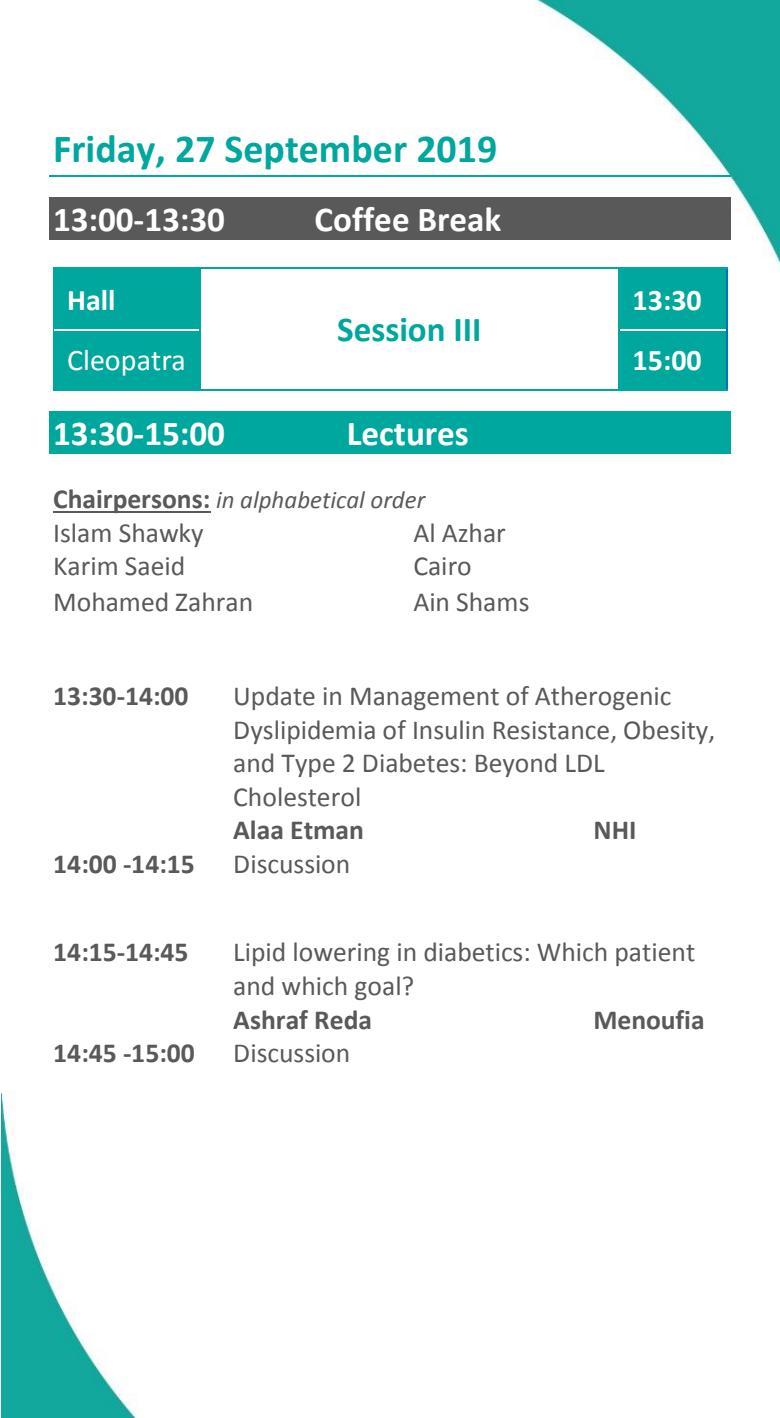
<style>
.page{position:relative;width:780px;height:1418px;background:#fff}
.page>*{position:absolute;margin:0;border:0;box-sizing:border-box;transform-origin:0 0}
.t1{font:700 40px "Calibri";color:#00a79d}
.t2{font:700 35px "Calibri";color:#fff}
.t3{font:700 35px "Calibri";color:#00a79d}
.t4{font:700 30px "Calibri";color:#fff}
.t5{font:30px "Calibri";color:#fff}
.t6{font:27.5px/33.5px "Calibri";color:#595959}
.t7{font:700 27.5px "Calibri";letter-spacing:-.005em;color:#595959}
.t8{font:italic 25px "Calibri";letter-spacing:.005em;color:#595959}
.s1{font-weight:700;font-style:normal;font-size:27.5px}
</style>
<div class="page">
<img style="left:2px;top:0;width:778px;height:1417px">
<hr style="left:49px;top:175px;width:681px;height:1px;background:#00a79d">
<div style="left:49px;top:197px;width:681px;height:43px;background:#595959"></div>
<div style="left:54px;top:269px;width:145px;height:61px;background:#00a79d"></div>
<div style="left:619px;top:269px;width:107px;height:61px;background:#00a79d"></div>
<hr style="left:54px;top:268px;width:145px;height:1px;background:#00a79d">
<hr style="left:200px;top:268px;width:418px;height:1px;background:#00a79d">
<hr style="left:619px;top:268px;width:107px;height:1px;background:#00a79d">
<hr style="left:53px;top:269px;width:1px;height:61px;background:#00a79d">
<hr style="left:199px;top:269px;width:1px;height:61px;background:#00a79d">
<hr style="left:618px;top:269px;width:1px;height:61px;background:#00a79d">
<hr style="left:726px;top:269px;width:1px;height:61px;background:#0070c0">
<div style="left:54px;top:331px;width:145px;height:58px;background:#00a79d"></div>
<div style="left:619px;top:331px;width:107px;height:58px;background:#00a79d"></div>
<hr style="left:54px;top:330px;width:145px;height:1px;background:#fff">
<hr style="left:619px;top:330px;width:107px;height:1px;background:#fff">
<hr style="left:53px;top:331px;width:1px;height:58px;background:#00a79d">
<hr style="left:54px;top:389px;width:145px;height:1px;background:#00a79d">
<hr style="left:199px;top:331px;width:1px;height:58px;background:#00a79d">
<hr style="left:200px;top:389px;width:418px;height:1px;background:#00a79d">
<hr style="left:618px;top:331px;width:1px;height:58px;background:#00a79d">
<hr style="left:619px;top:389px;width:107px;height:1px;background:#00a79d">
<hr style="left:726px;top:331px;width:1px;height:58px;background:#0070c0">
<div style="left:49px;top:411px;width:681px;height:43px;background:#00a79d"></div>
<hr style="left:53px;top:511px;width:157px;height:2px;background:#595959">
<div style="left:370px;top:1280px;width:54px;height:55px;background:#fff"></div>
<h1 class="t1" style="left:53px;top:123px;width:446px">Friday, 27 September 2019</h1>
<p class="t2" style="left:53px;top:197px;width:173px">13:00-13:30</p>
<p class="t2" style="left:315px;top:197px;width:188px">Coffee Break</p>
<p class="t4" style="left:67px;top:281px;width:50px">Hall</p>
<p class="t3" style="left:337px;top:307px;width:146px">Session III</p>
<p class="t4" style="left:632px;top:281px;width:71px">13:30</p>
<p class="t5" style="left:67px;top:341px;width:120px">Cleopatra</p>
<p class="t4" style="left:632px;top:341px;width:71px">15:00</p>
<p class="t2" style="left:53px;top:411px;width:173px">13:30-15:00</p>
<p class="t2" style="left:347px;top:411px;width:124px">Lectures</p>
<p class="t8" style="left:53px;top:482px;width:373px"><span class="s1">Chairpersons:</span> in alphabetical order</p>
<p class="t6" style="left:53px;top:516px;width:152px">Islam Shawky</p>
<p class="t6" style="left:413px;top:516px;width:94px">Al Azhar</p>
<p class="t6" style="left:53px;top:549px;width:134px">Karim Saeid</p>
<p class="t6" style="left:413px;top:549px;width:60px">Cairo</p>
<p class="t6" style="left:53px;top:585px;width:201px">Mohamed Zahran</p>
<p class="t6" style="left:413px;top:585px;width:118px">Ain Shams</p>
<p class="t7" style="left:53px;top:678px;width:137px">13:30-14:00</p>
<p class="t6" style="left:233px;top:679px;width:484px">Update in Management of Atherogenic<br>Dyslipidemia of Insulin Resistance, Obesity, and Type 2 Diabetes: Beyond LDL<br>Cholesterol</p>
<p class="t7" style="left:233px;top:812px;width:132px">Alaa Etman</p>
<p class="t7" style="left:593px;top:812px;width:45px">NHI</p>
<p class="t7" style="left:53px;top:846px;width:143px">14:00 -14:15</p>
<p class="t6" style="left:233px;top:847px;width:119px">Discussion</p>
<p class="t7" style="left:53px;top:934px;width:137px">14:15-14:45</p>
<p class="t6" style="left:233px;top:935px;width:463px">Lipid lowering in diabetics: Which patient and which goal?</p>
<p class="t7" style="left:233px;top:1002px;width:140px">Ashraf Reda</p>
<p class="t7" style="left:593px;top:1002px;width:113px">Menoufia</p>
<p class="t7" style="left:53px;top:1035px;width:143px">14:45 -15:00</p>
<p class="t6" style="left:233px;top:1036px;width:119px">Discussion</p>
</div>
